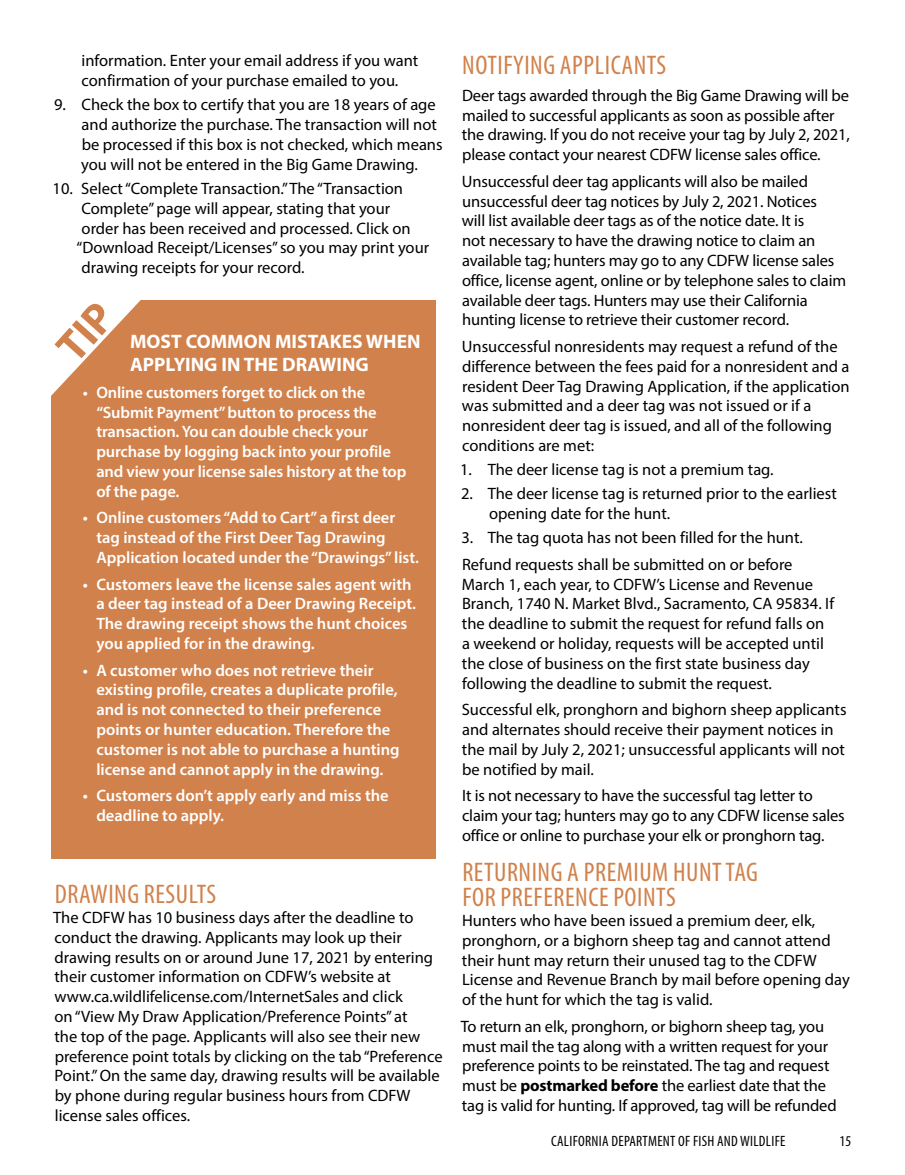
<style>
.page{position:relative;width:905px;height:1175px;background:#fff}
.page>*{position:absolute;margin:0;border:0;box-sizing:border-box;transform-origin:0 0}
.Subhead_2{font:condensed 27px/25.5px "Myriad Pro";letter-spacing:.02em;color:#d1814b}
.t1{font:700 19.5px/23.4px "Myriad Pro";color:#fff}
.t2{font:16.5px/19.8px "Myriad Pro";color:#000}
.t3{font:600 16.5px/19.8px "Myriad Pro";color:#fff}
.t4{font:condensed 15px "Myriad Pro";letter-spacing:.02em;color:#000}
.s1{font-weight:700}
</style>
<div class="page">
<div style="left:51px;top:300px;width:384px;height:558px;background:#d1814b"></div>
<svg style="left:51px;top:300px;width:90px;height:96px"></svg>
<p class="t2" style="left:82px;top:51px;width:338px">information. Enter your email address if you want confirmation of your purchase emailed to you.</p>
<p class="t2" style="left:81px;top:95px;width:363px;text-indent:-27px">9. Check the box to certify that you are 18 years of age and authorize the purchase. The transaction will not be processed if this box is not checked, which means you will not be entered in the Big Game Drawing.</p>
<p class="t2" style="left:53px;top:178px;width:352px">10. Select “Complete Transaction.” The “Transaction</p>
<p class="t2" style="left:81px;top:198px;width:310px">Complete” page will appear, stating that your</p>
<p class="t2" style="left:82px;top:218px;width:330px">order has been received and processed. Click on</p>
<p class="t2" style="left:77px;top:238px;width:354px">“Download Receipt/Licenses” so you may print your</p>
<p class="t2" style="left:82px;top:257px;width:224px">drawing receipts for your record.</p>
<p class="t1" style="left:130px;top:329px;width:292px">MOST COMMON MISTAKES WHEN<br>APPLYING IN THE DRAWING</p>
<p class="t3" style="left:96px;top:382px;width:311px;text-indent:-13px">• Online customers forget to click on the “Submit Payment” button to process the transaction. You can double check your purchase by logging back into your profile and view your license sales history at the top of the page.</p>
<p class="t3" style="left:96px;top:507px;width:324px;text-indent:-13px">• Online customers “Add to Cart” a first deer tag instead of the First Deer Tag Drawing<br>Application located under the “Drawings” list.</p>
<p class="t3" style="left:96px;top:573px;width:321px;text-indent:-13px">• Customers leave the license sales agent with a deer tag instead of a Deer Drawing Receipt.<br>The drawing receipt shows the hunt choices you applied for in the drawing.</p>
<p class="t3" style="left:96px;top:659px;width:305px;text-indent:-13px">• A customer who does not retrieve their existing profile, creates a duplicate profile, and is not connected to their preference points or hunter education. Therefore the customer is not able to purchase a hunting license and cannot apply in the drawing.</p>
<p class="t3" style="left:96px;top:785px;width:294px;text-indent:-13px">• Customers don’t apply early and miss the deadline to apply.</p>
<p class="Subhead_2" style="left:55px;top:882px;width:163px">DRAWING RESULTS</p>
<p class="t2" style="left:53px;top:907px;width:391px">The CDFW has 10 business days after the deadline to conduct the drawing. Applicants may look up their drawing results on or around June 17, 2021 by entering their customer information on CDFW’s website at www.ca.wildlifelicense.com/InternetSales and click<br>on “View My Draw Application/Preference Points” at<br>the top of the page. Applicants will also see their new preference point totals by clicking on the tab “Preference Point.” On the same day, drawing results will be available by phone during regular business hours from CDFW license sales offices.</p>
<p class="Subhead_2" style="left:462px;top:53px;width:205px">NOTIFYING APPLICANTS</p>
<p class="t2" style="left:462px;top:85px;width:389px">Deer tags awarded through the Big Game Drawing will be mailed to successful applicants as soon as possible after the drawing. If you do not receive your tag by July 2, 2021, please contact your nearest CDFW license sales office.</p>
<p class="t2" style="left:462px;top:171px;width:386px">Unsuccessful deer tag applicants will also be mailed unsuccessful deer tag notices by July 2, 2021. Notices<br>will list available deer tags as of the notice date. It is<br>not necessary to have the drawing notice to claim an available tag; hunters may go to any CDFW license sales office, license agent, online or by telephone sales to claim available deer tags. Hunters may use their California hunting license to retrieve their customer record.</p>
<p class="t2" style="left:462px;top:336px;width:389px">Unsuccessful nonresidents may request a refund of the difference between the fees paid for a nonresident and a resident Deer Tag Drawing Application, if the application was submitted and a deer tag was not issued or if a nonresident deer tag is issued, and all of the following conditions are met:</p>
<p class="t2" style="left:460px;top:459px;width:315px">1. The deer license tag is not a premium tag.</p>
<p class="t2" style="left:489px;top:483px;width:349px;text-indent:-28px">2. The deer license tag is returned prior to the earliest opening date for the hunt.</p>
<p class="t2" style="left:461px;top:527px;width:343px">3. The tag quota has not been filled for the hunt.</p>
<p class="t2" style="left:462px;top:554px;width:374px">Refund requests shall be submitted on or before March 1, each year, to CDFW’s License and Revenue Branch, 1740 N. Market Blvd., Sacramento, CA 95834. If the deadline to submit the request for refund falls on a weekend or holiday, requests will be accepted until the close of business on the first state business day following the deadline to submit the request.</p>
<p class="t2" style="left:462px;top:699px;width:386px">Successful elk, pronghorn and bighorn sheep applicants and alternates should receive their payment notices in the mail by July 2, 2021; unsuccessful applicants will not be notified by mail.</p>
<p class="t2" style="left:462px;top:785px;width:384px">It is not necessary to have the successful tag letter to claim your tag; hunters may go to any CDFW license sales office or online to purchase your elk or pronghorn tag.</p>
<p class="Subhead_2" style="left:462px;top:859px;width:297px">RETURNING A PREMIUM HUNT TAG<br>FOR PREFERENCE POINTS</p>
<p class="t2" style="left:462px;top:910px;width:389px">Hunters who have been issued a premium deer, elk, pronghorn, or a bighorn sheep tag and cannot attend their hunt may return their unused tag to the CDFW License and Revenue Branch by mail before opening day of the hunt for which the tag is valid.</p>
<p class="t2" style="left:460px;top:1016px;width:377px">To return an elk, pronghorn, or bighorn sheep tag, you must mail the tag along with a written request for your preference points to be reinstated. The tag and request must be <span class="s1">postmarked before</span> the earliest date that the tag is valid for hunting. If approved, tag will be refunded</p>
<p class="t4" style="left:551px;top:1132px;width:236px">CALIFORNIA DEPARTMENT OF FISH AND WILDLIFE</p>
<p class="t4" style="left:839px;top:1132px;width:13px">15</p>
</div>
